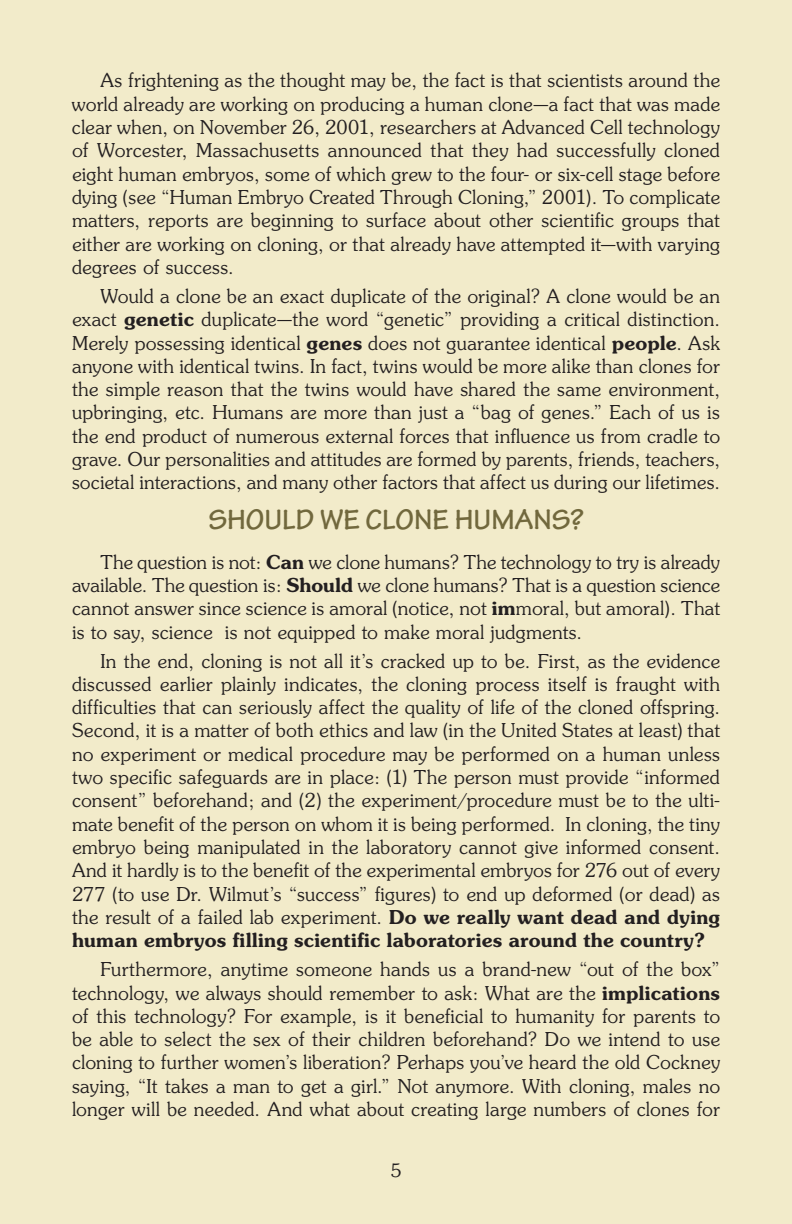
<style>
.page{position:relative;width:792px;height:1224px;background:#f2ebca}
.page>*{position:absolute;margin:0;border:0;box-sizing:border-box;transform-origin:0 0}
.Head_level_1{font:700 30px "Tekton Pro";letter-spacing:-.005em;color:#71683d}
.Body_Text{font:21px/23.4px "Souvenir Light DTC";letter-spacing:.015em;color:#231f20;text-align:justify}
.t1{font:20px "Souvenir Light DTC";color:#231f20}
.s1{font-family:"Souvenir Demi DTC"}
</style>
<div class="page">
<p class="Body_Text" style="left:72px;top:69px;width:650px;text-indent:28px">As frightening as the thought may be, the fact is that scientists around the world already are working on producing a human clone—a fact that was made clear when, on November 26, 2001, researchers at Advanced Cell technology of Worcester, Massachusetts announced that they had successfully cloned eight human embryos, some of which grew to the four- or six-cell stage before dying (see “Human Embryo Created Through Cloning,” 2001). To complicate matters, reports are beginning to surface about other scientific groups that either are working on cloning, or that already have attempted it—with varying degrees of success.</p>
<p class="Body_Text" style="left:72px;top:285px;width:650px;text-indent:28px">Would a clone be an exact duplicate of the original? A clone would be an exact <span class="s1">genetic</span> duplicate—the word “genetic” providing a critical distinction.<br>Merely possessing identical <span class="s1">genes</span> does not guarantee identical <span class="s1">people</span>. Ask anyone with identical twins. In fact, twins would be more alike than clones for the simple reason that the twins would have shared the same environment, upbringing, etc. Humans are more than just a “bag of genes.” Each of us is the end product of numerous external forces that influence us from cradle to grave. Our personalities and attitudes are formed by parents, friends, teachers, societal interactions, and many other factors that affect us during our lifetimes.</p>
<p class="Head_level_1" style="left:208px;top:502px;width:377px">SHOULD WE CLONE HUMANS?</p>
<p class="Body_Text" style="left:72px;top:551px;width:650px;text-indent:28px">The question is not: <span class="s1">Can</span> we clone humans? The technology to try is already available. The question is: <span class="s1">Should</span> we clone humans? That is a question science cannot answer since science is amoral (notice, not <span class="s1">im</span>moral, but amoral). That is to say, science is not equipped to make moral judgments.</p>
<p class="Body_Text" style="left:72px;top:650px;width:650px;text-indent:28px">In the end, cloning is not all it’s cracked up to be. First, as the evidence discussed earlier plainly indicates, the cloning process itself is fraught with difficulties that can seriously affect the quality of life of the cloned offspring.<br>Second, it is a matter of both ethics and law (in the United States at least) that no experiment or medical procedure may be performed on a human unless two specific safeguards are in place: (1) The person must provide “informed consent” beforehand; and (2) the experiment/procedure must be to the ulti&shy;mate benefit of the person on whom it is being performed. In cloning, the tiny embryo being manipulated in the laboratory cannot give informed consent.<br>And it hardly is to the benefit of the experimental embryos for 276 out of every 277 (to use Dr. Wilmut’s “success” figures) to end up deformed (or dead) as the result of a failed lab experiment. <span class="s1">Do we really want dead and dying human embryos filling scientific laboratories around the country?</span></p>
<p class="Body_Text" style="left:72px;top:958px;width:650px;text-indent:28px">Furthermore, anytime someone hands us a brand-new “out of the box” technology, we always should remember to ask: What are the <span class="s1">implications </span>of this technology? For example, is it beneficial to humanity for parents to be able to select the sex of their children beforehand? Do we intend to use cloning to further women’s liberation? Perhaps you’ve heard the old Cockney saying, “It takes a man to get a girl.” Not anymore. With cloning, males no longer will be needed. And what about creating large numbers of clones for</p>
<p class="t1" style="left:391px;top:1160px;width:12px">5</p>
</div>
